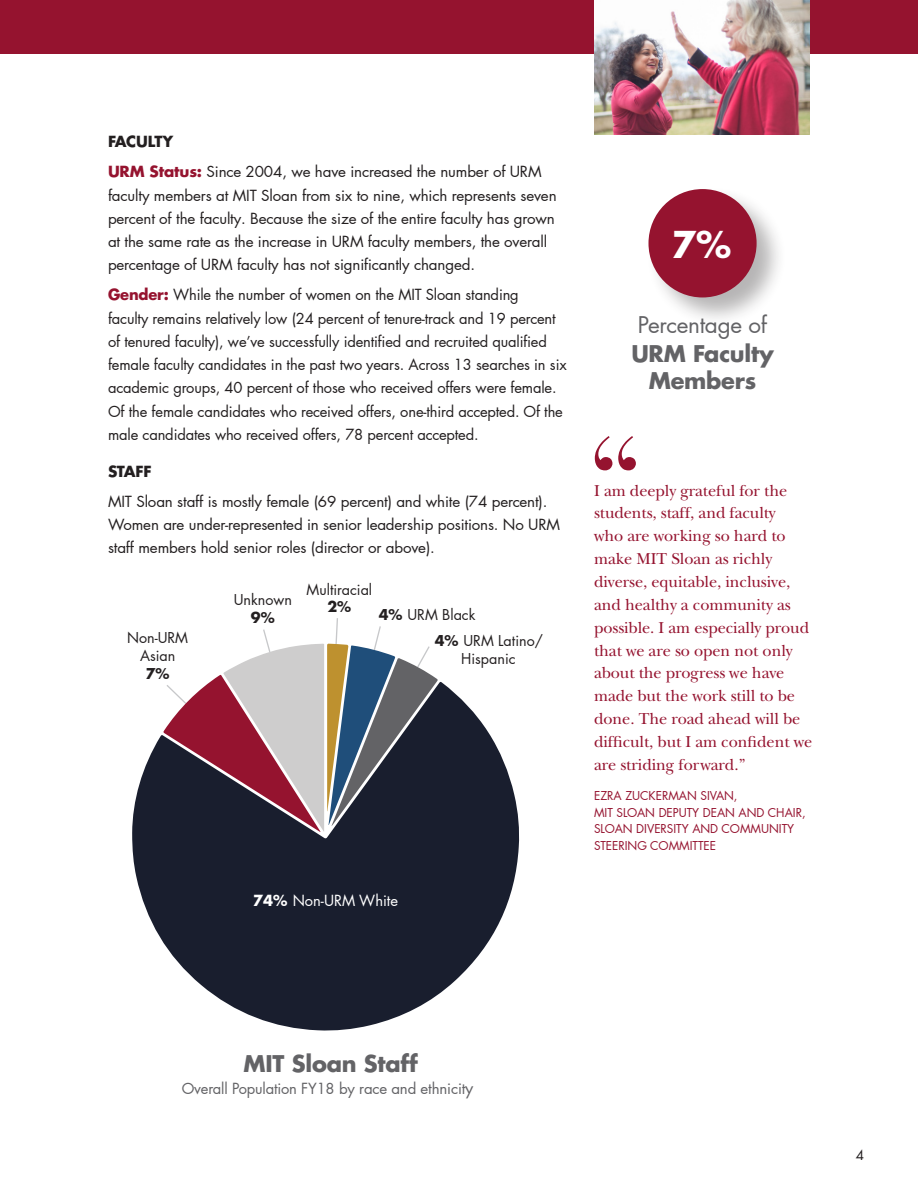
<style>
.page{position:relative;width:918px;height:1188px;background:#fff}
.page>*{position:absolute;margin:0;border:0;box-sizing:border-box;transform-origin:0 0}
.t1{font:700 36px "Futura";color:#fff}
.t2{font:700 22.5px/27px "Futura LT Pro";letter-spacing:-.01em;color:#636366;text-align:center}
.t3{font:22.5px "Futura LT Pro";letter-spacing:-.01em;color:#636366}
.t4{font:16.5px/23px "New Baskerville";letter-spacing:-.005em;color:#95132f}
.t5{font:15px/23.2px "Futura LT Pro";letter-spacing:-.01em;color:#231f20}
.t6{font:15px "Futura LT Pro";letter-spacing:-.01em;color:#636366}
.t7{font:15px "Futura LT Pro";color:#fff}
.t8{font:700 15px "Futura LT Pro";letter-spacing:-.015em;color:#231f20}
.t9{font:14.7px/17.5px "Futura LT Pro";color:#231f20;text-align:center}
.t10{font:700 14.7px "Futura LT Pro";color:#231f20}
.t11{font:13.5px "Futura LT Pro";color:#231f20}
.t12{font:12px/16.5px "Futura LT Pro";color:#95132f}
.s1{font-weight:700;color:#95132f}
.s2{font-weight:700}
.s3{font-size:16.5px}
</style>
<div class="page">
<div style="left:0;top:0;width:918px;height:54px;background:#95132f"></div>
<div style="left:646px;top:186px;width:141px;height:141px;background:#231f20;opacity:.33"></div>
<div style="left:648px;top:189px;width:109px;height:108px;background:#95132f;border-radius:50%"></div>
<img style="left:594px;top:0;width:216px;height:135px">
<svg style="left:595px;top:436px;width:41px;height:34px"></svg>
<svg style="left:132px;top:681px;width:388px;height:350px;fill:#191e2e"></svg>
<svg style="left:163px;top:618px;width:275px;height:233px"></svg>
<p class="t8" style="left:108px;top:130px;width:67px">FACULTY</p>
<p class="t5" style="left:108px;top:160px;width:450px"><span class="s1">URM Status:</span> Since 2004, we have increased the number of URM faculty members at MIT Sloan from six to nine, which represents seven percent of the faculty. Because the size of the entire faculty has grown at the same rate as the increase in URM faculty members, the overall percentage of URM faculty has not significantly changed.</p>
<p class="t5" style="left:108px;top:283px;width:460px"><span class="s1">Gender:</span> While the number of women on the MIT Sloan standing<br>faculty remains relatively low (24 percent of tenure-track and 19 percent of tenured faculty), we’ve successfully identified and recruited qualified female faculty candidates in the past two years. Across 13 searches in six academic groups, 40 percent of those who received offers were female.<br>Of the female candidates who received offers, one-third accepted. Of the male candidates who received offers, 78 percent accepted.</p>
<p class="t8" style="left:108px;top:459px;width:45px">STAFF</p>
<p class="t5" style="left:108px;top:489px;width:454px">MIT Sloan staff is mostly female (69 percent) and white (74 percent).<br>Women are under-represented in senior leadership positions. No URM staff members hold senior roles (director or above).</p>
<p class="t9" style="left:127px;top:629px;width:62px">Non-URM<br>Asian</p>
<p class="t10" style="left:146px;top:662px;width:25px">7%</p>
<p class="t9" style="left:234px;top:591px;width:60px">Unknown</p>
<p class="t10" style="left:251px;top:606px;width:25px">9%</p>
<p class="t9" style="left:307px;top:580px;width:67px">Multiracial</p>
<p class="t10" style="left:327px;top:596px;width:25px">2%</p>
<p class="t9" style="left:379px;top:606px;width:98px"><span class="s2">4%</span> URM Black</p>
<p class="t9" style="left:435px;top:632px;width:110px"><span class="s2">4%</span> URM Latino/<br>Hispanic</p>
<p class="t7" style="left:253px;top:890px;width:146px"><span class="s2">74%</span> Non-URM White</p>
<p class="t1" style="left:671px;top:219px;width:62px">7%</p>
<p class="t3" style="left:638px;top:310px;width:131px">Percentage of</p>
<p class="t2" style="left:631px;top:339px;width:144px">URM Faculty<br>Members</p>
<p class="t4" style="left:594px;top:479px;width:220px">I am deeply grateful for the students, staff, and faculty<br>who are working so hard to make MIT Sloan as richly diverse, equitable, inclusive, and healthy a community as possible. I am especially proud that we are so open not only about the progress we have made but the work still to be done. The road ahead will be difficult, but I am confident we are striding forward.”</p>
<p class="t12" style="left:594px;top:788px;width:213px">EZRA ZUCKERMAN SIVAN,<br>MIT SLOAN DEPUTY DEAN AND CHAIR,<br>SLOAN DIVERSITY AND COMMUNITY<br>STEERING COMMITTEE</p>
<p class="t2" style="left:244px;top:1049px;width:176px">MIT Sloan Staff</p>
<p class="t6" style="left:182px;top:1078px;width:293px">Overall Population FY18 by race and ethnicit<span class="s3">y</span></p>
<p class="t11" style="left:856px;top:1146px;width:10px">4</p>
</div>
